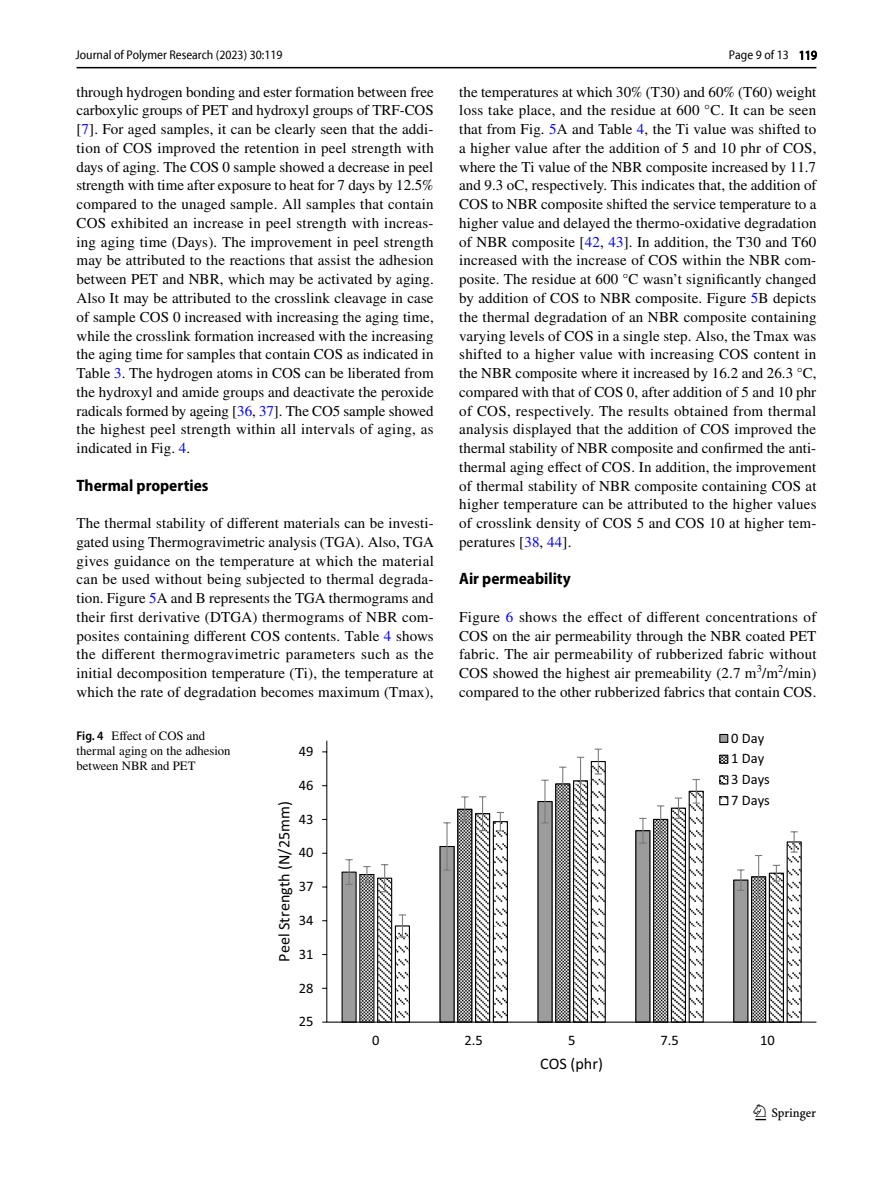
<style>
.page{position:relative;width:893px;height:1187px;background:#fff}
.page>*{position:absolute;margin:0;border:0;box-sizing:border-box;transform-origin:0 0}
.t1{font:22.5px "Springnew Regular 3";color:#000}
.t2{font:700 semi-condensed 16.5px "Myriad Pro";color:#000}
.t3{font:16.2px "Calibri 5";color:#000}
.t4{font:15px/18.8px "STIX";letter-spacing:.01em;color:#000;text-align:justify}
.t5{font:14.55px/20.7px "Calibri 5";color:#000}
.t6{font:12.75px/15px "STIX";color:#000}
.t7{font:semi-condensed 12.75px "Myriad Pro Unic";color:#000}
.s1{color:#00f}
.s2{font-family:"Myriad Pro";font-weight:600;font-stretch:semi-condensed}
</style>
<div class="page">
<hr style="left:77px;top:67px;width:739px;height:1px;background:#000">
<div style="left:342px;top:871px;width:15px;height:151px;background:#9c9c9c;border:1px solid #000"></div>
<svg style="left:359px;top:866px;width:16px;height:155px;background:#838383"></svg>
<svg style="left:377px;top:864px;width:16px;height:157px"></svg>
<svg style="left:394px;top:760px;width:408px;height:263px"></svg>
<svg style="left:345px;top:859px;width:8px;height:26px"></svg>
<hr style="left:446px;top:822px;width:2px;height:48px;background:#7a7a7a">
<svg style="left:439px;top:845px;width:16px;height:176px;background:#878787"></svg>
<hr style="left:544px;top:780px;width:1px;height:42px;background:#7a7a7a">
<svg style="left:537px;top:801px;width:16px;height:220px;background:#868686"></svg>
<svg style="left:635px;top:817px;width:15px;height:204px;background:#8e8e8e"></svg>
<svg style="left:733px;top:869px;width:15px;height:152px;background:#8e8e8e"></svg>
<svg style="left:363px;top:866px;width:7px;height:16px"></svg>
<svg style="left:461px;top:796px;width:7px;height:26px"></svg>
<hr style="left:562px;top:767px;width:1px;height:33px;background:#7a7a7a">
<svg style="left:657px;top:805px;width:7px;height:28px"></svg>
<hr style="left:758px;top:855px;width:1px;height:43px;background:#7a7a7a">
<svg style="left:755px;top:854px;width:7px;height:2px"></svg>
<svg style="left:381px;top:864px;width:7px;height:28px"></svg>
<hr style="left:482px;top:796px;width:1px;height:34px;background:#7a7a7a">
<hr style="left:580px;top:757px;width:1px;height:47px;background:#7a7a7a">
<svg style="left:675px;top:797px;width:7px;height:21px"></svg>
<svg style="left:773px;top:864px;width:7px;height:17px"></svg>
<svg style="left:399px;top:914px;width:7px;height:23px"></svg>
<svg style="left:497px;top:811px;width:7px;height:20px"></svg>
<svg style="left:595px;top:748px;width:7px;height:26px"></svg>
<svg style="left:693px;top:779px;width:7px;height:24px"></svg>
<svg style="left:790px;top:831px;width:8px;height:21px"></svg>
<hr style="left:326px;top:740px;width:1px;height:282px;background:#000">
<hr style="left:327px;top:1021px;width:489px;height:1px;background:#000">
<div style="left:719px;top:734px;width:9px;height:9px;background:#9c9c9c;border:1px solid #000"></div>
<svg style="left:721px;top:756px;width:5px;height:5px"></svg>
<div style="left:719px;top:754px;width:9px;height:9px;border:1px solid #000"></div>
<svg style="left:721px;top:777px;width:5px;height:5px"></svg>
<div style="left:719px;top:775px;width:9px;height:9px;border:1px solid #000"></div>
<svg style="left:721px;top:798px;width:5px;height:5px"></svg>
<div style="left:719px;top:796px;width:9px;height:9px;border:1px solid #000"></div>
<p class="t7" style="left:76px;top:50px;width:208px">Journal of Polymer Research (2023) 30:119</p>
<p class="t7" style="left:729px;top:50px;width:90px">Page 9 of 13 119</p>
<p class="t4" style="left:77px;top:83px;width:359px">through hydrogen bonding and ester formation between free carboxylic groups of PET and hydroxyl groups of TRF-COS [<span class="s1">7</span>]. For aged samples, it can be clearly seen that the addi&shy;tion of COS improved the retention in peel strength with days of aging. The COS 0 sample showed a decrease in peel strength with time after exposure to heat for 7 days by 12.5% compared to the unaged sample. All samples that contain COS exhibited an increase in peel strength with increas&shy;ing aging time (Days). The improvement in peel strength may be attributed to the reactions that assist the adhesion between PET and NBR, which may be activated by aging.<br>Also It may be attributed to the crosslink cleavage in case of sample COS 0 increased with increasing the aging time, while the crosslink formation increased with the increasing the aging time for samples that contain COS as indicated in Table <span class="s1">3</span>. The hydrogen atoms in COS can be liberated from the hydroxyl and amide groups and deactivate the peroxide radicals formed by ageing [<span class="s1">36</span>, <span class="s1">37</span>]. The CO5 sample showed the highest peel strength within all intervals of aging, as indicated in Fig. <span class="s1">4</span>.</p>
<p class="t2" style="left:77px;top:476px;width:133px">Thermal properties</p>
<p class="t4" style="left:77px;top:514px;width:359px">The thermal stability of different materials can be investi&shy;gated using Thermogravimetric analysis (TGA). Also, TGA gives guidance on the temperature at which the material can be used without being subjected to thermal degrada&shy;tion. Figure <span class="s1">5</span>A and B represents the TGA thermograms and their first derivative (DTGA) thermograms of NBR com&shy;posites containing different COS contents. Table <span class="s1">4</span> shows the different thermogravimetric parameters such as the initial decomposition temperature (Ti), the temperature at which the rate of degradation becomes maximum (Tmax),</p>
<p class="t6" style="left:77px;top:729px;width:156px"><span class="s2">Fig. 4</span> Effect of COS and thermal aging on the adhesion between NBR and PET</p>
<p class="t5" style="left:299px;top:740px;width:16px">49</p>
<p class="t5" style="left:299px;top:774px;width:16px">46</p>
<p class="t3" style="left:273px;top:961px;width:162px;rotate:-90deg">Peel Strength (N/25mm)</p>
<p class="t5" style="left:299px;top:808px;width:16px">43</p>
<p class="t5" style="left:299px;top:841px;width:16px">40</p>
<p class="t5" style="left:299px;top:875px;width:16px">37</p>
<p class="t5" style="left:299px;top:909px;width:16px">34</p>
<p class="t5" style="left:299px;top:943px;width:16px">31</p>
<p class="t5" style="left:299px;top:976px;width:16px">28</p>
<p class="t5" style="left:299px;top:1010px;width:16px">25</p>
<p class="t4" style="left:459px;top:83px;width:359px">the temperatures at which 30% (T30) and 60% (T60) weight loss take place, and the residue at 600 °C. It can be seen that from Fig. <span class="s1">5</span>A and Table <span class="s1">4</span>, the Ti value was shifted to a higher value after the addition of 5 and 10 phr of COS, where the Ti value of the NBR composite increased by 11.7 and 9.3 oC, respectively. This indicates that, the addition of COS to NBR composite shifted the service temperature to a higher value and delayed the thermo-oxidative degradation of NBR composite [<span class="s1">42</span>, <span class="s1">43</span>]. In addition, the T30 and T60 increased with the increase of COS within the NBR com&shy;posite. The residue at 600 °C wasn’t significantly changed by addition of COS to NBR composite. Figure <span class="s1">5</span>B depicts the thermal degradation of an NBR composite containing varying levels of COS in a single step. Also, the Tmax was shifted to a higher value with increasing COS content in the NBR composite where it increased by 16.2 and 26.3 °C, compared with that of COS 0, after addition of 5 and 10 phr of COS, respectively. The results obtained from thermal analysis displayed that the addition of COS improved the thermal stability of NBR composite and confirmed the anti&shy;thermal aging effect of COS. In addition, the improvement of thermal stability of NBR composite containing COS at higher temperature can be attributed to the higher values of crosslink density of COS 5 and COS 10 at higher tem&shy;peratures [<span class="s1">38</span>, <span class="s1">44</span>].</p>
<p class="t2" style="left:459px;top:569px;width:113px">Air permeability</p>
<p class="t4" style="left:459px;top:608px;width:359px">Figure <span class="s1">6</span> shows the effect of different concentrations of COS on the air permeability through the NBR coated PET fabric. The air permeability of rubberized fabric without COS showed the highest air premeability (2.7 m<sup>3</sup>/m<sup>2</sup>/min) compared to the other rubberized fabrics that contain COS.</p>
<p class="t5" style="left:731px;top:727px;width:40px">0 Day<br>1 Day<br>3 Days<br>7 Days</p>
<p class="t5" style="left:372px;top:1029px;width:9px">0</p>
<p class="t5" style="left:465px;top:1029px;width:20px">2.5</p>
<p class="t5" style="left:568px;top:1029px;width:9px">5</p>
<p class="t5" style="left:660px;top:1029px;width:20px">7.5</p>
<p class="t5" style="left:760px;top:1029px;width:16px">10</p>
<p class="t3" style="left:540px;top:1052px;width:64px">COS (phr)</p>
<h1 class="t1" style="left:755px;top:1104px;width:62px">1 3</h1>
</div>
